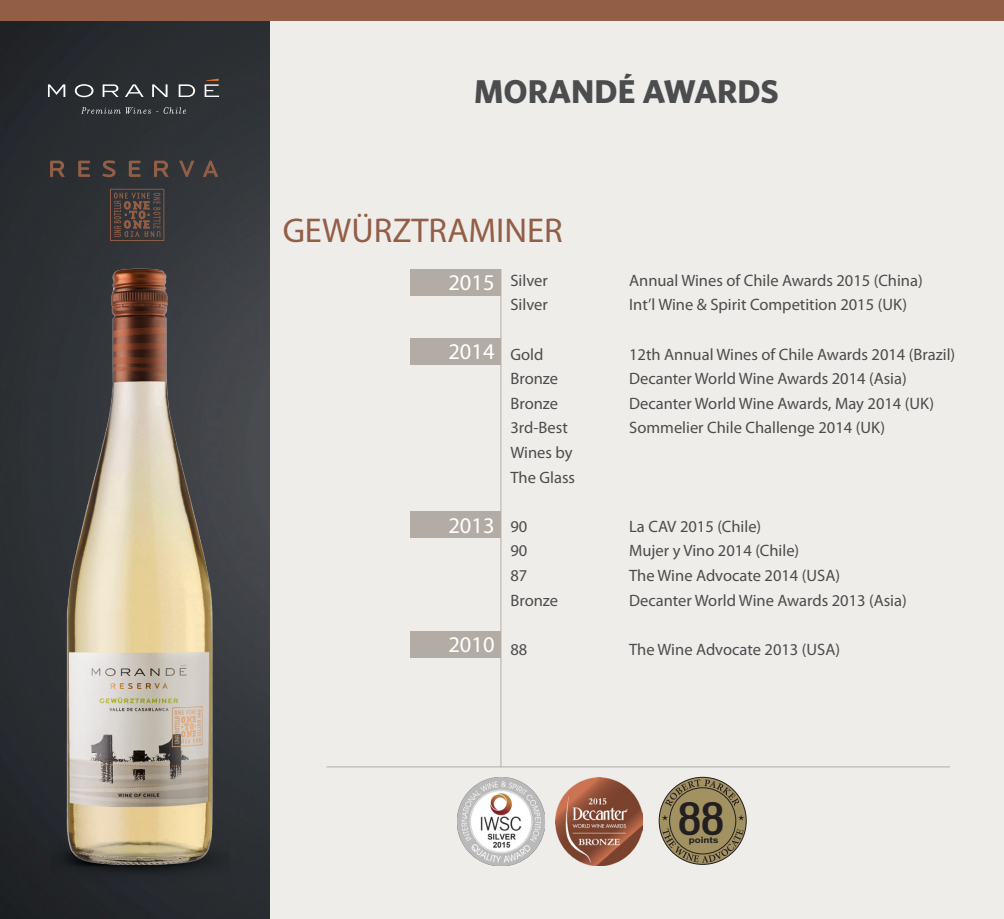
<style>
.page{position:relative;width:1004px;height:919px;background:#fff}
.page>*{position:absolute;margin:0;border:0;box-sizing:border-box;transform-origin:0 0}
.t1{font:500 condensed 42.6px "Vonnes";color:#231f20;scale:1.05 1}
.t2{font:34.5px "Myriad Pro";color:#935e46}
.t3{font:700 33px "Whitney";color:#4b4c4d}
.t4{font:22.5px "Myriad Pro";color:#fff}
.t5{font:16.5px "Myriad Pro";color:#4b4c4d}
.t6{font:700 8.4px "Vonnes";color:#231f20;scale:1.05 1}
</style>
<div class="page">
<img style="left:1px;top:21px;width:269px;height:897px">
<div style="left:270px;top:21px;width:733px;height:897px;background:#efedea"></div>
<div style="left:0;top:0;width:1003px;height:21px;background:#935e46"></div>
<svg style="left:48px;top:84px;width:17px;height:13px"></svg>
<svg style="left:75px;top:84px;width:18px;height:13px"></svg>
<svg style="left:103px;top:84px;width:16px;height:13px"></svg>
<svg style="left:125px;top:84px;width:19px;height:13px"></svg>
<svg style="left:152px;top:84px;width:15px;height:13px"></svg>
<svg style="left:179px;top:84px;width:16px;height:13px"></svg>
<svg style="left:81px;top:107px;width:105px;height:7px"></svg>
<svg style="left:205px;top:79px;width:14px;height:18px"></svg>
<svg style="left:50px;top:161px;width:15px;height:16px"></svg>
<svg style="left:78px;top:161px;width:12px;height:16px"></svg>
<svg style="left:102px;top:160px;width:13px;height:17px"></svg>
<svg style="left:129px;top:161px;width:11px;height:16px"></svg>
<svg style="left:154px;top:161px;width:15px;height:16px"></svg>
<svg style="left:179px;top:161px;width:15px;height:16px"></svg>
<svg style="left:203px;top:160px;width:15px;height:17px"></svg>
<svg style="left:110px;top:189px;width:54px;height:52px;background:#4e403c"></svg>
<hr style="left:326px;top:766px;width:623px;height:1px;background:#b2aca5">
<div style="left:410px;top:269px;width:91px;height:26px;background:#b2aca5"></div>
<div style="left:410px;top:338px;width:91px;height:27px;background:#b2aca5"></div>
<div style="left:410px;top:511px;width:91px;height:27px;background:#b2aca5"></div>
<div style="left:410px;top:631px;width:91px;height:26px;background:#b2aca5"></div>
<div style="left:50px;top:801px;width:180px;height:95px;background:#25282d"></div>
<img style="left:59px;top:252px;width:171px;height:625px">
<hr style="left:500px;top:269px;width:1px;height:498px;background:#b2aca5">
<img style="left:457px;top:777px;width:87px;height:88px">
<img style="left:555px;top:777px;width:88px;height:88px">
<div style="left:659px;top:777px;width:87px;height:87px;background:#a29161;border-radius:50%"></div>
<svg style="left:665px;top:779px;width:74px;height:27px"></svg>
<svg style="left:662px;top:828px;width:81px;height:34px"></svg>
<div style="left:669px;top:787px;width:67px;height:67px;border:1px solid #231f20;border-radius:50%"></div>
<svg style="left:662px;top:815px;width:6px;height:5px"></svg>
<svg style="left:738px;top:815px;width:6px;height:5px"></svg>
<h3 class="t3" style="left:474px;top:72px;width:306px">MORANDÉ AWARDS</h3>
<p class="t2" style="left:283px;top:209px;width:281px">GEWÜRZTRAMINER</p>
<p class="t4" style="left:448px;top:269px;width:48px">2015</p>
<p class="t5" style="left:510px;top:270px;width:39px">Silver</p>
<p class="t5" style="left:510px;top:294px;width:39px">Silver</p>
<p class="t5" style="left:510px;top:344px;width:34px">Gold</p>
<p class="t5" style="left:510px;top:368px;width:49px">Bronze</p>
<p class="t5" style="left:510px;top:393px;width:49px">Bronze</p>
<p class="t5" style="left:510px;top:417px;width:59px">3rd-Best</p>
<p class="t5" style="left:510px;top:442px;width:64px">Wines by</p>
<p class="t5" style="left:510px;top:467px;width:66px">The Glass</p>
<p class="t5" style="left:510px;top:516px;width:18px">90</p>
<p class="t5" style="left:510px;top:540px;width:18px">90</p>
<p class="t5" style="left:510px;top:565px;width:18px">87</p>
<p class="t5" style="left:510px;top:590px;width:49px">Bronze</p>
<p class="t5" style="left:510px;top:639px;width:18px">88</p>
<p class="t4" style="left:448px;top:338px;width:48px">2014</p>
<p class="t4" style="left:448px;top:511px;width:48px">2013</p>
<p class="t4" style="left:448px;top:631px;width:48px">2010</p>
<p class="t5" style="left:629px;top:270px;width:295px">Annual Wines of Chile Awards 2015 (China)</p>
<p class="t5" style="left:629px;top:294px;width:279px">Int’l Wine &amp; Spirit Competition 2015 (UK)</p>
<p class="t5" style="left:629px;top:344px;width:327px">12th Annual Wines of Chile Awards 2014 (Brazil)</p>
<p class="t5" style="left:629px;top:368px;width:279px">Decanter World Wine Awards 2014 (Asia)</p>
<p class="t5" style="left:629px;top:393px;width:306px">Decanter World Wine Awards, May 2014 (UK)</p>
<p class="t5" style="left:629px;top:417px;width:257px">Sommelier Chile Challenge 2014 (UK)</p>
<p class="t5" style="left:629px;top:516px;width:134px">La CAV 2015 (Chile)</p>
<p class="t5" style="left:629px;top:540px;width:172px">Mujer y Vino 2014 (Chile)</p>
<p class="t5" style="left:629px;top:565px;width:212px">The Wine Advocate 2014 (USA)</p>
<p class="t5" style="left:629px;top:590px;width:279px">Decanter World Wine Awards 2013 (Asia)</p>
<p class="t5" style="left:629px;top:639px;width:212px">The Wine Advocate 2013 (USA)</p>
<h1 class="t1" style="left:678px;top:794px;width:45px">88</h1>
<p class="t6" style="left:688px;top:834px;width:29px">points</p>
</div>
